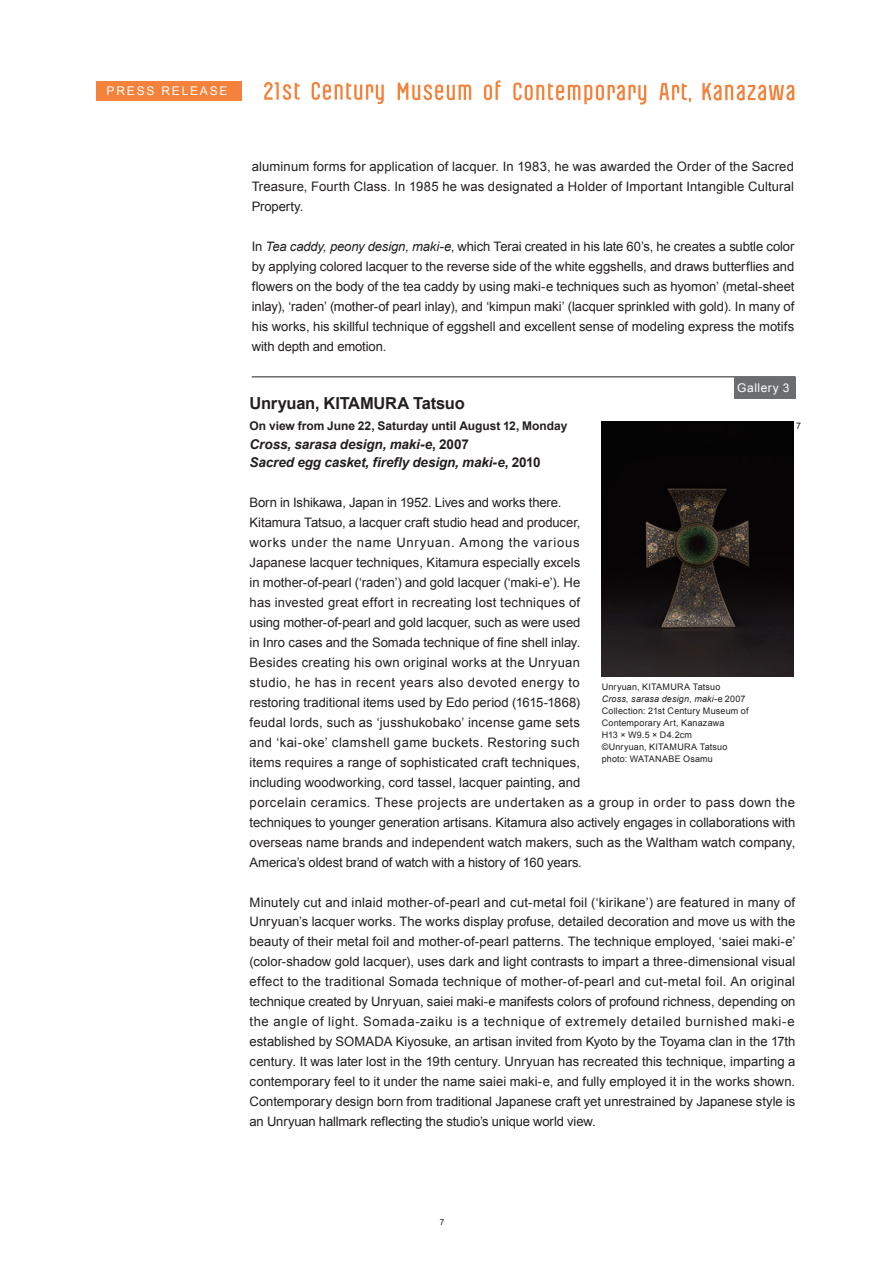
<style>
.page{position:relative;width:893px;height:1263px;background:#fff}
.page>*{position:absolute;margin:0;border:0;box-sizing:border-box;transform-origin:0 0}
.t1{font:700 16.5px "Arial";letter-spacing:-.015em;color:#231f20}
.t2{font:italic 700 13.5px/18px "Arial";letter-spacing:-.01em;color:#231f20}
.t3{font:13.05px/20px "Arial";letter-spacing:.005em;color:#231f20;text-align:justify}
.t4{font:700 12px "Arial";letter-spacing:-.005em;color:#231f20}
.t5{font:12px "Arial";letter-spacing:.15em;color:#fff}
.t6{font:12px "Arial";letter-spacing:.04em;color:#fff}
.t7{font:9px/12px "Arial";letter-spacing:.02em;color:#231f20}
.t8{font:8.25px "Arial";color:#231f20}
.s1{font-style:italic}
.s2{font-style:normal}
</style>
<div class="page">
<svg style="left:312px;top:82px;width:72px;height:22px"></svg>
<svg style="left:264px;top:82px;width:36px;height:18px"></svg>
<svg style="left:484px;top:80px;width:16px;height:20px"></svg>
<svg style="left:398px;top:83px;width:73px;height:17px"></svg>
<svg style="left:659px;top:83px;width:32px;height:19px"></svg>
<svg style="left:513px;top:82px;width:133px;height:23px"></svg>
<svg style="left:702px;top:83px;width:92px;height:17px"></svg>
<div style="left:96px;top:81px;width:146px;height:19px;background:#f4823b"></div>
<hr style="left:252px;top:377px;width:544px;height:1px;background:#231f20">
<div style="left:734px;top:377px;width:61px;height:22px;background:#6c6d70"></div>
<img style="left:602px;top:421px;width:191px;height:255px">
<p class="t5" style="left:107px;top:84px;width:122px">PRESS RELEASE</p>
<p class="t3" style="left:252px;top:157px;width:544px">aluminum forms for application of lacquer. In 1983, he was awarded the Order of the Sacred Treasure, Fourth Class. In 1985 he was designated a Holder of Important Intangible Cultural Property.</p>
<p class="t3" style="left:252px;top:237px;width:544px">In <span class="s1">Tea caddy, peony design, maki-e</span>, which Terai created in his late 60’s, he creates a subtle color by applying colored lacquer to the reverse side of the white eggshells, and draws butterflies and flowers on the body of the tea caddy by using maki-e techniques such as hyomon’ (metal-sheet inlay), ‘raden’ (mother-of pearl inlay), and ‘kimpun maki’ (lacquer sprinkled with gold). In many of his works, his skillful technique of eggshell and excellent sense of modeling express the motifs with depth and emotion.</p>
<p class="t6" style="left:737px;top:381px;width:54px">Gallery 3</p>
<p class="t1" style="left:250px;top:394px;width:217px">Unryuan, KITAMURA Tatsuo</p>
<p class="t4" style="left:250px;top:419px;width:319px">On view from June 22, Saturday until August 12, Monday</p>
<p class="t2" style="left:250px;top:435px;width:293px">Cross, sarasa design, maki-e<span class="s2">, 2007<br></span>Sacred egg casket, firefly design, maki-e<span class="s2">, 2010</span></p>
<p class="t3" style="left:250px;top:493px;width:547px;text-align:left">Born in Ishikawa, Japan in 1952. Lives and works there.<br>Kitamura Tatsuo, a lacquer craft studio head and producer,<br>works under the name Unryuan. Among the various<br>Japanese lacquer techniques, Kitamura especially excels<br>in mother-of-pearl (‘raden’) and gold lacquer (‘maki-e’). He<br>has invested great effort in recreating lost techniques of<br>using mother-of-pearl and gold lacquer, such as were used<br>in Inro cases and the Somada technique of fine shell inlay.<br>Besides creating his own original works at the Unryuan<br>studio, he has in recent years also devoted energy to<br>restoring traditional items used by Edo period (1615-1868)<br>feudal lords, such as ‘jusshukobako’ incense game sets<br>and ‘kai-oke’ clamshell game buckets. Restoring such<br>items requires a range of sophisticated craft techniques,<br>including woodworking, cord tassel, lacquer painting, and<br>porcelain ceramics. These projects are undertaken as a group in order to pass down the techniques to younger generation artisans. Kitamura also actively engages in collaborations with overseas name brands and independent watch makers, such as the Waltham watch company, America’s oldest brand of watch with a history of 160 years.</p>
<p class="t3" style="left:250px;top:892px;width:547px">Minutely cut and inlaid mother-of-pearl and cut-metal foil (‘kirikane’) are featured in many of Unryuan’s lacquer works. The works display profuse, detailed decoration and move us with the beauty of their metal foil and mother-of-pearl patterns. The technique employed, ‘saiei maki-e’ (color-shadow gold lacquer), uses dark and light contrasts to impart a three-dimensional visual effect to the traditional Somada technique of mother-of-pearl and cut-metal foil. An original technique created by Unryuan, saiei maki-e manifests colors of profound richness, depending on the angle of light. Somada-zaiku is a technique of extremely detailed burnished maki-e established by SOMADA Kiyosuke, an artisan invited from Kyoto by the Toyama clan in the 17th century. It was later lost in the 19th century. Unryuan has recreated this technique, imparting a contemporary feel to it under the name saiei maki-e, and fully employed it in the works shown.<br>Contemporary design born from traditional Japanese craft yet unrestrained by Japanese style is an Unryuan hallmark reflecting the studio’s unique world view.</p>
<p class="t7" style="left:796px;top:420px;width:7px">7</p>
<p class="t7" style="left:602px;top:681px;width:148px">Unryuan, KITAMURA Tatsuo<br><span class="s1">Cross, sarasa design, maki-</span>e 2007<br>Collection: 21st Century Museum of<br>Contemporary Art, Kanazawa<br>H13 × W9.5 × D4.2cm<br>©Unryuan, KITAMURA Tatsuo photo: WATANABE Osamu</p>
<p class="t8" style="left:440px;top:1217px;width:6px">7</p>
</div>
